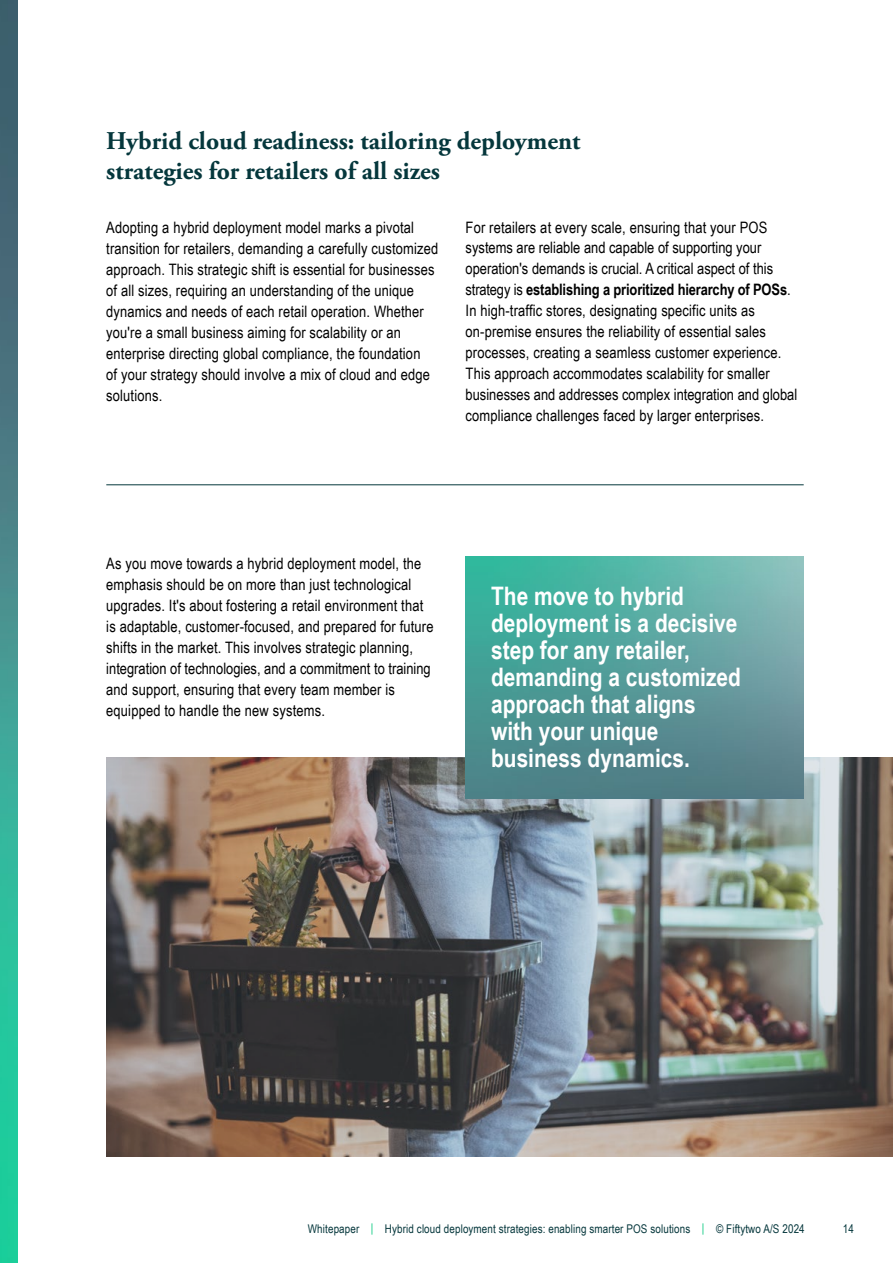
<style>
.page{position:relative;width:893px;height:1263px;background:#fff}
.page>*{position:absolute;margin:0;border:0;box-sizing:border-box;transform-origin:0 0}
.t1{font:700 25.5px/27px "Arial Narrow";color:#fff}
.t2{font:700 25.5px/30px "Adobe Garamond Pro";color:#05373c}
.t3{font:15.75px/21px "Arial Narrow";letter-spacing:.01em;color:#000}
.t4{font:12px "Arial Narrow";letter-spacing:.01em;color:#05373c}
.s1{font-weight:700}
.s2{color:#00c77b}
</style>
<div class="page">
<hr style="left:106px;top:484px;width:698px;height:1px;background:#05373c">
<img style="left:106px;top:758px;width:787px;height:399px">
<img style="left:466px;top:556px;width:338px;height:242px">
<img style="left:0;top:0;width:17px;height:1263px">
<h1 class="t2" style="left:106px;top:126px;width:476px">Hybrid cloud readiness: tailoring deployment strategies for retailers of all sizes</h1>
<p class="t3" style="left:106px;top:216px;width:333px">Adopting a hybrid deployment model marks a pivotal transition for retailers, demanding a carefully customized approach. This strategic shift is essential for businesses of all sizes, requiring an understanding of the unique dynamics and needs of each retail operation. Whether you're a small business aiming for scalability or an enterprise directing global compliance, the foundation<br>of your strategy should involve a mix of cloud and edge solutions.</p>
<p class="t3" style="left:466px;top:216px;width:333px">For retailers at every scale, ensuring that your POS systems are reliable and capable of supporting your operation's demands is crucial. A critical aspect of this strategy is <span class="s1">establishing a prioritized hierarchy of POSs</span>.<br>In high-traffic stores, designating specific units as on-premise ensures the reliability of essential sales processes, creating a seamless customer experience.<br>This approach accommodates scalability for smaller businesses and addresses complex integration and global compliance challenges faced by larger enterprises.</p>
<p class="t3" style="left:106px;top:552px;width:329px">As you move towards a hybrid deployment model, the emphasis should be on more than just technological upgrades. It's about fostering a retail environment that is adaptable, customer-focused, and prepared for future shifts in the market. This involves strategic planning, integration of technologies, and a commitment to training and support, ensuring that every team member is equipped to handle the new systems.</p>
<h1 class="t1" style="left:491px;top:581px;width:251px">The move to hybrid deployment is a decisive step for any retailer, demanding a customized approach that aligns with your unique business dynamics.</h1>
<p class="t4" style="left:308px;top:1220px;width:498px">Whitepaper <span class="s2">|</span> Hybrid cloud deployment strategies: enabling smarter POS solutions <span class="s2">|</span> © Fiftytwo A/S 2024</p>
<p class="t4" style="left:843px;top:1220px;width:13px">14</p>
</div>
